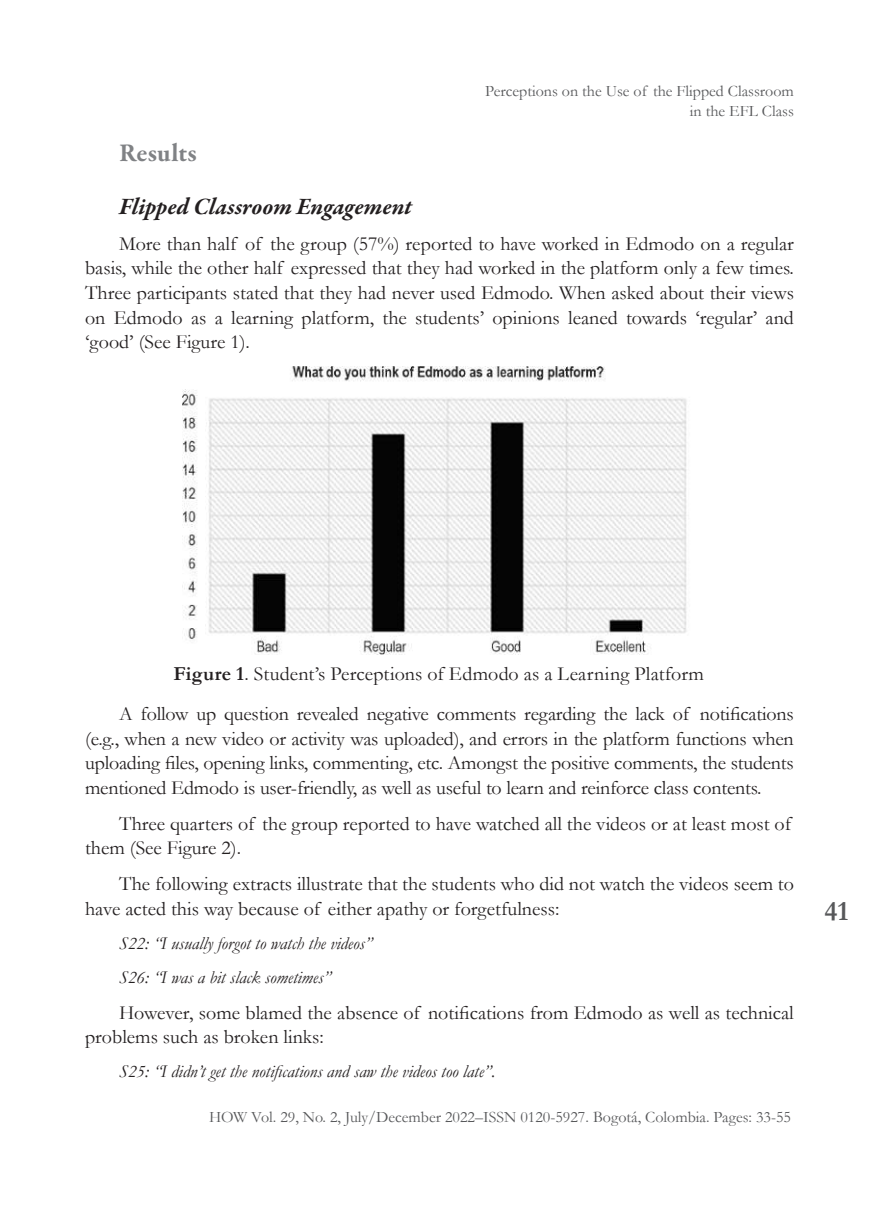
<style>
.page{position:relative;width:879px;height:1219px;background:#fff}
.page>*{position:absolute;margin:0;border:0;box-sizing:border-box;transform-origin:0 0}
.t1{font:700 28px "Garamond";color:#57585a}
.t2{font:700 26px "Garamond Premr Pro";letter-spacing:.01em;color:#808285}
.t3{font:italic 700 24px "Garamond Premr Pro";letter-spacing:-.005em;color:#231f20}
.t4{font:20px/24.6px "Garamond";color:#231f20}
.t5{font:italic 18px/34px "Garamond";color:#231f20}
.t6{font:16px/20px "Garamond";color:#57585a;text-align:right}
.s1{font-weight:700}
</style>
<div class="page">
<img style="left:183px;top:366px;width:504px;height:288px">
<p class="t6" style="left:485px;top:80px;width:310px">Perceptions on the Use of the Flipped Classroom in the EFL Class</p>
<h2 class="t2" style="left:119px;top:137px;width:79px">Results</h2>
<p class="t3" style="left:119px;top:192px;width:294px">Flipped Classroom Engagement</p>
<p class="t4" style="left:85px;top:231px;width:710px;text-align:justify;text-indent:34px">More than half of the group (57%) reported to have worked in Edmodo on a regular basis, while the other half expressed that they had worked in the platform only a few times.<br>Three participants stated that they had never used Edmodo. When asked about their views on Edmodo as a learning platform, the students’ opinions leaned towards ‘regular’ and ‘good’ (See Figure 1).</p>
<p class="t4" style="left:174px;top:661px;width:532px"><span class="s1">Figure 1</span>. Student’s Perceptions of Edmodo as a Learning Platform</p>
<p class="t4" style="left:85px;top:701px;width:710px;text-align:justify;text-indent:34px">A follow up question revealed negative comments regarding the lack of notifications (e.g., when a new video or activity was uploaded), and errors in the platform functions when uploading files, opening links, commenting, etc. Amongst the positive comments, the students mentioned Edmodo is user-friendly, as well as useful to learn and reinforce class contents.</p>
<p class="t4" style="left:85px;top:811px;width:708px;text-indent:34px">Three quarters of the group reported to have watched all the videos or at least most of them (See Figure 2).</p>
<p class="t4" style="left:85px;top:871px;width:710px;text-indent:34px">The following extracts illustrate that the students who did not watch the videos seem to have acted this way because of either apathy or forgetfulness:</p>
<p class="t5" style="left:119px;top:926px;width:255px">S22: “I usually forgot to watch the videos”<br>S26: “I was a bit slack sometimes”</p>
<p class="t4" style="left:85px;top:1000px;width:710px;text-indent:34px">However, some blamed the absence of notifications from Edmodo as well as technical problems such as broken links:</p>
<p class="t5" style="left:119px;top:1054px;width:378px">S25: “I didn’t get the notifications and saw the videos too late”.</p>
<p class="t6" style="left:209px;top:1106px;width:583px">HOW Vol. 29, No. 2, July/December 2022–ISSN 0120-5927. Bogotá, Colombia. Pages: 33-55</p>
<h1 class="t1" style="left:824px;top:892px;width:26px">41</h1>
</div>
